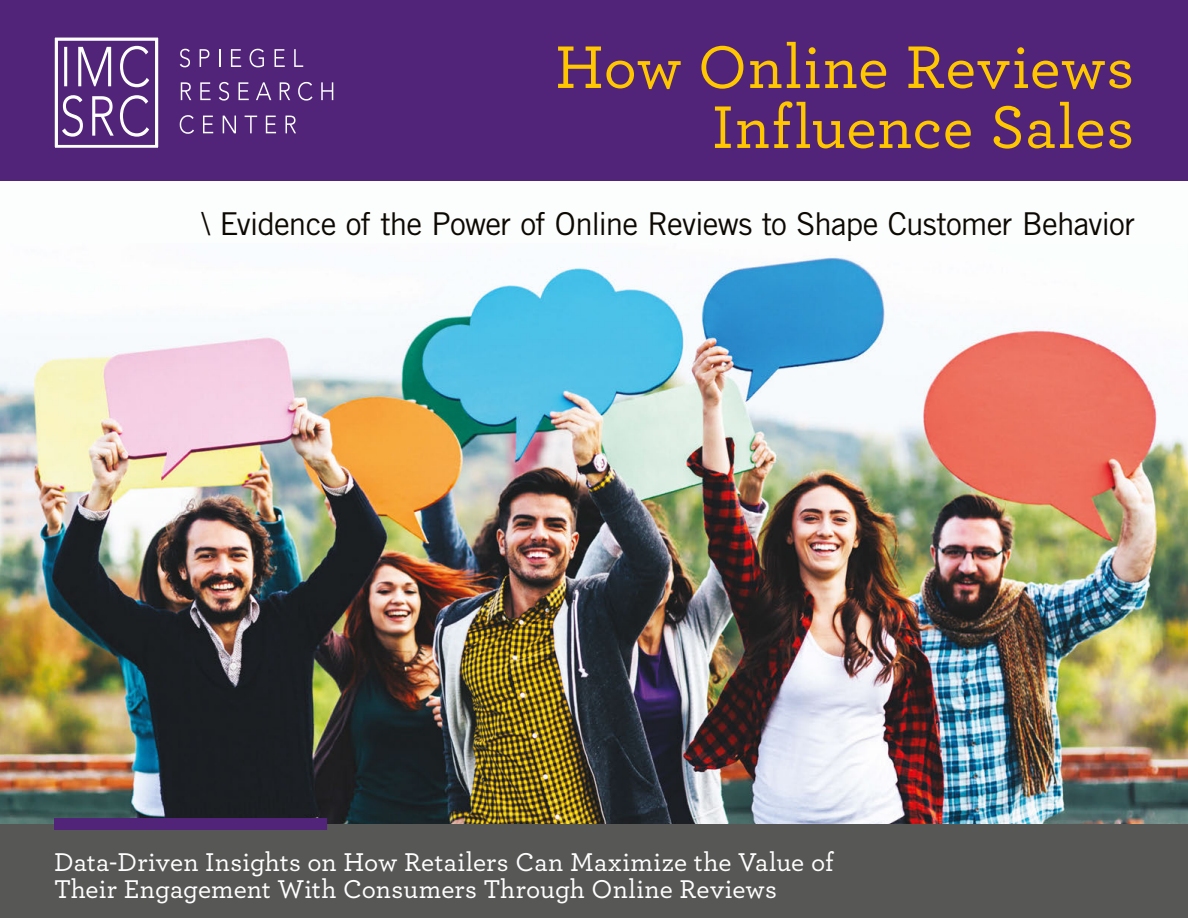
<style>
.page{position:relative;width:1188px;height:918px;background:#fff}
.page>*{position:absolute;margin:0;border:0;box-sizing:border-box;transform-origin:0 0}
.t1{font:500 63px/60px "Archer";letter-spacing:.01em;color:#fec700;text-align:right}
.t2{font:31.5px "Trade Gothic LT Std";letter-spacing:-.025em;color:#0c0802}
.t3{font:500 27px/27px "Archer";letter-spacing:.005em;color:#fff}
</style>
<div class="page">
<img style="left:0;top:255px;width:1188px;height:569px">
<div style="left:0;top:0;width:1188px;height:180px;background:#51247a"></div>
<svg style="left:180px;top:49px;width:10px;height:18px"></svg>
<svg style="left:200px;top:49px;width:9px;height:18px"></svg>
<svg style="left:219px;top:49px;width:1px;height:18px"></svg>
<svg style="left:231px;top:49px;width:10px;height:18px"></svg>
<svg style="left:250px;top:49px;width:14px;height:18px"></svg>
<svg style="left:275px;top:49px;width:10px;height:18px"></svg>
<svg style="left:294px;top:49px;width:9px;height:18px"></svg>
<svg style="left:181px;top:82px;width:10px;height:18px"></svg>
<svg style="left:200px;top:82px;width:11px;height:18px"></svg>
<svg style="left:219px;top:82px;width:10px;height:19px"></svg>
<svg style="left:239px;top:82px;width:10px;height:18px"></svg>
<svg style="left:256px;top:82px;width:15px;height:18px"></svg>
<svg style="left:280px;top:82px;width:10px;height:18px"></svg>
<svg style="left:298px;top:82px;width:15px;height:19px"></svg>
<svg style="left:321px;top:82px;width:12px;height:18px"></svg>
<svg style="left:180px;top:115px;width:14px;height:19px"></svg>
<svg style="left:203px;top:116px;width:10px;height:17px"></svg>
<svg style="left:223px;top:116px;width:13px;height:17px"></svg>
<svg style="left:245px;top:116px;width:12px;height:17px"></svg>
<svg style="left:266px;top:116px;width:10px;height:17px"></svg>
<svg style="left:286px;top:116px;width:10px;height:17px"></svg>
<svg style="left:54px;top:37px;width:105px;height:111px"></svg>
<div style="left:0;top:824px;width:1188px;height:94px;background:#575756"></div>
<div style="left:54px;top:818px;width:273px;height:12px;background:#51247a"></div>
<h1 class="t1" style="left:555px;top:34px;width:580px">How Online Reviews<br>Influence Sales</h1>
<p class="t2" style="left:201px;top:204px;width:935px">\ Evidence of the Power of Online Reviews to Shape Customer Behavior</p>
<p class="t3" style="left:54px;top:847px;width:781px">Data-Driven Insights on How Retailers Can Maximize the Value of<br>Their Engagement With Consumers Through Online Reviews</p>
</div>
